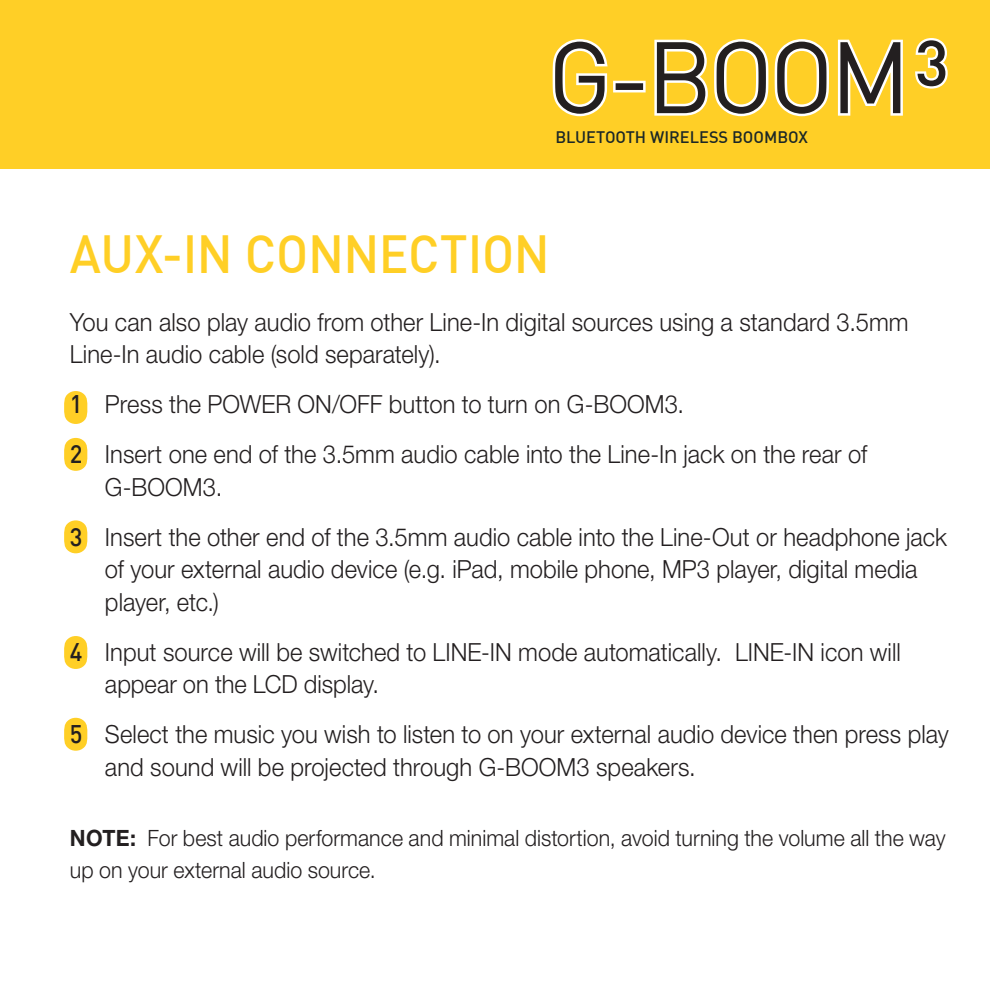
<style>
.page{position:relative;width:990px;height:990px;background:#fff}
.page>*{position:absolute;margin:0;border:0;box-sizing:border-box;transform-origin:0 0}
.t1{font:500 52.5px "DIN";letter-spacing:-.01em;color:#ffcf26;scale:.95 1}
.t2{font:300 25px/32.5px "Helvetica Neue LT Std";letter-spacing:.005em;color:#231f20;scale:.95 1}
.t3{font:300 22.5px/32.5px "Helvetica Neue LT Std";color:#231f20;scale:.95 1}
.t4{font:500 16.25px "DIN";color:#1b2726}
.s1{font-family:"DIN";font-weight:500}
.s2{font-weight:700}
</style>
<div class="page">
<div style="left:0;top:0;width:990px;height:169px;background:#ffcf26"></div>
<svg style="left:775px;top:39px;width:54px;height:77px"></svg>
<svg style="left:553px;top:39px;width:93px;height:77px"></svg>
<svg style="left:714px;top:39px;width:54px;height:77px"></svg>
<svg style="left:838px;top:40px;width:65px;height:76px"></svg>
<svg style="left:654px;top:40px;width:54px;height:76px"></svg>
<svg style="left:915px;top:38px;width:33px;height:51px"></svg>
<svg style="left:64px;top:391px;width:23px;height:33px"></svg>
<svg style="left:64px;top:438px;width:23px;height:33px"></svg>
<svg style="left:64px;top:636px;width:23px;height:33px"></svg>
<svg style="left:64px;top:718px;width:23px;height:33px"></svg>
<svg style="left:64px;top:520px;width:23px;height:33px"></svg>
<p class="t4" style="left:555px;top:127px;width:254px">BLUETOOTH WIRELESS BOOMBOX</p>
<h1 class="t1" style="left:70px;top:221px;width:507px">AUX-IN CONNECTION</h1>
<p class="t2" style="left:70px;top:305px;width:884px">You can also play audio from other Line-In digital sources using a standard 3.5mm<br>Line-In audio cable (sold separately).</p>
<p class="t2" style="left:70px;top:379px;width:841px;line-height:50px"><span class="s1">1</span> Press the POWER ON/OFF button to turn on G-BOOM3.<br><span class="s1">2</span> Insert one end of the 3.5mm audio cable into the Line-In jack on the rear of</p>
<p class="t2" style="left:70px;top:461px;width:925px;line-height:50px;text-indent:35px">G-BOOM3.<br><span class="s1">3</span> Insert the other end of the 3.5mm audio cable into the Line-Out or headphone jack</p>
<p class="t2" style="left:105px;top:552px;width:857px">of your external audio device (e.g. iPad, mobile phone, MP3 player, digital media player, etc.)</p>
<p class="t2" style="left:105px;top:635px;width:839px;text-indent:-35px"><span class="s1">4</span> Input source will be switched to LINE-IN mode automatically. LINE-IN icon will appear on the LCD display.</p>
<p class="t2" style="left:105px;top:717px;width:890px;text-indent:-35px"><span class="s1">5</span> Select the music you wish to listen to on your external audio device then press play and sound will be projected through G-BOOM3 speakers.</p>
<p class="t3" style="left:70px;top:821px;width:923px"><span class="s2">NOTE:</span> For best audio performance and minimal distortion, avoid turning the volume all the way up on your external audio source.</p>
</div>
